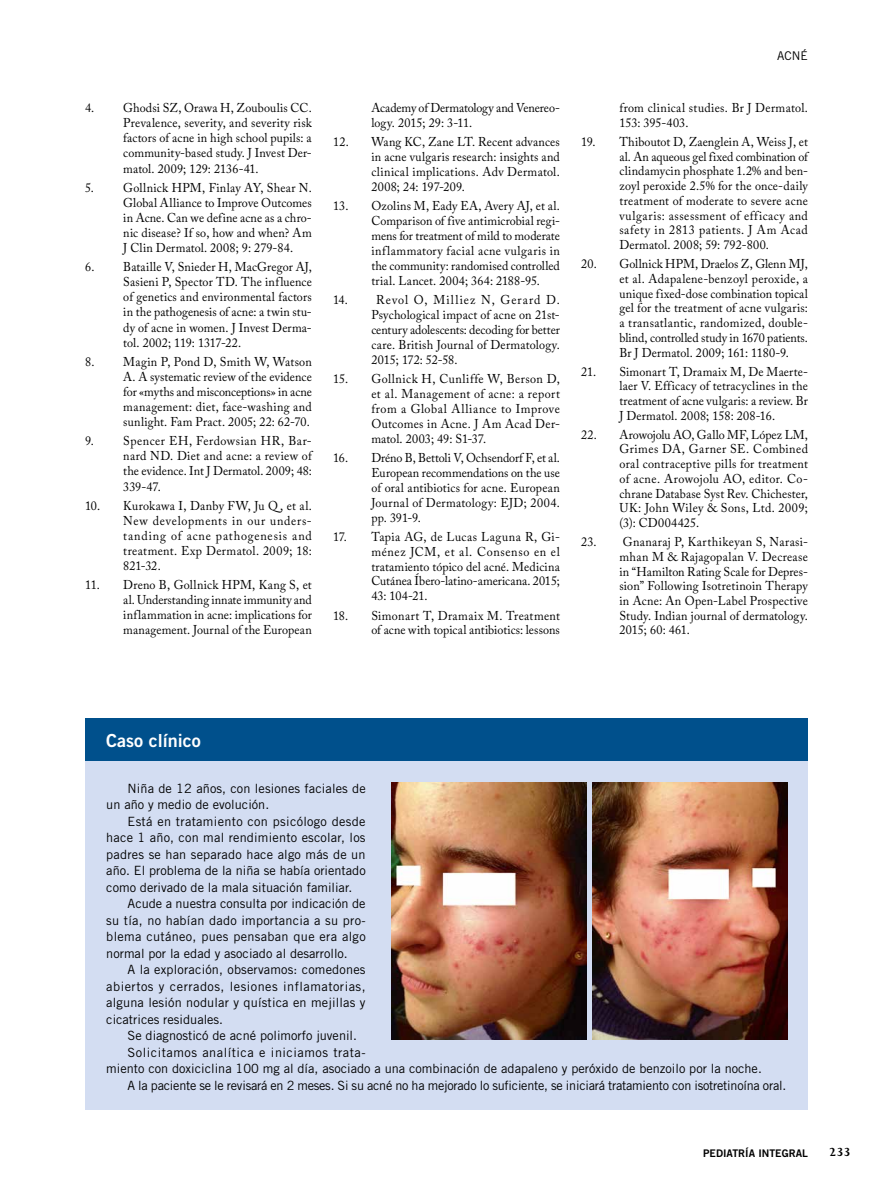
<style>
.page{position:relative;width:893px;height:1191px;background:#fff}
.page>*{position:absolute;margin:0;border:0;box-sizing:border-box;transform-origin:0 0}
.t1{font:18px "Trade Gothic Bold Two";color:#fff}
.t2{font:700 13.5px "Joanna MT Std";color:#000}
.t3{font:12.75px/14.7px "Adobe Caslon Pro";letter-spacing:.015em;color:#000;text-align:justify;scale:.95 1}
.t4{font:12.75px/16.5px "Trade Gothic";color:#000;text-align:justify}
.t5{font:12.75px/14.9px "Adobe Caslon Pro";letter-spacing:-.01em;color:#000;scale:.95 1}
.t6{font:12.75px "Trade Gothic";letter-spacing:.04em;color:#000}
.t7{font:12px "Trade Gothic";color:#000}
.t8{font:10.5px "Trade Gothic Bold Two";color:#000}
</style>
<div class="page">
<div style="left:85px;top:760px;width:723px;height:350px;background:#d3ddf2"></div>
<div style="left:85px;top:718px;width:723px;height:43px;background:#00508c"></div>
<img style="left:391px;top:782px;width:195px;height:257px">
<img style="left:592px;top:782px;width:195px;height:257px">
<p class="t3" style="left:123px;top:100px;width:200px;text-indent:-38px">4. Ghodsi SZ, Orawa H, Zouboulis CC.<br>Prevalence, severity, and severity risk factors of acne in high school pupils: a community-based study. J Invest Der&shy;matol. 2009; 129: 2136-41.</p>
<p class="t3" style="left:123px;top:180px;width:200px;text-indent:-38px">5. Gollnick HPM, Finlay AY, Shear N.<br>Global Alliance to Improve Outcomes in Acne. Can we define acne as a chro&shy;nic disease? If so, how and when? Am J Clin Dermatol. 2008; 9: 279-84.</p>
<p class="t3" style="left:123px;top:259px;width:200px;text-indent:-38px">6. Bataille V, Snieder H, MacGregor AJ, Sasieni P, Spector TD. The influence of genetics and environmental factors in the pathogenesis of acne: a twin stu&shy;dy of acne in women. J Invest Derma&shy;tol. 2002; 119: 1317-22.</p>
<p class="t3" style="left:123px;top:354px;width:200px;text-indent:-38px">8. Magin P, Pond D, Smith W, Watson A. A systematic review of the evidence for «myths and misconceptions» in acne management: diet, face-washing and sunlight. Fam Pract. 2005; 22: 62-70.</p>
<p class="t3" style="left:123px;top:433px;width:200px;text-indent:-38px">9. Spencer EH, Ferdowsian HR, Bar&shy;nard ND. Diet and acne: a review of the evidence. Int J Dermatol. 2009; 48:<br>339-47.</p>
<p class="t3" style="left:123px;top:498px;width:200px;text-indent:-38px">10. Kurokawa I, Danby FW, Ju Q , et al.<br>New developments in our unders&shy;tanding of acne pathogenesis and treatment. Exp Dermatol. 2009; 18:<br>821-32.</p>
<p class="t3" style="left:123px;top:577px;width:200px;text-indent:-38px">11. Dreno B, Gollnick HPM, Kang S, et al. Understanding innate immunity and inflammation in acne: implications for management. Journal of the European</p>
<p class="t5" style="left:371px;top:100px;width:200px">Academy of Dermatology and Venereo&shy;logy. 2015; 29: 3-11.</p>
<p class="t3" style="left:371px;top:135px;width:200px;text-indent:-38px">12. Wang KC, Zane LT. Recent advances in acne vulgaris research: insights and clinical implications. Adv Dermatol.<br>2008; 24: 197-209.</p>
<p class="t3" style="left:371px;top:198px;width:200px;text-indent:-38px">13. Ozolins M, Eady EA, Avery AJ, et al.<br>Comparison of five antimicrobial regi&shy;mens for treatment of mild to moderate inflammatory facial acne vulgaris in the community: randomised controlled trial. Lancet. 2004; 364: 2188-95.</p>
<p class="t3" style="left:371px;top:292px;width:200px;text-indent:-38px">14. Revol O, Milliez N, Gerard D.<br>Psychological impact of acne on 21st‐ century adolescents: decoding for better care. British Journal of Dermatology.<br>2015; 172: 52-58.</p>
<p class="t3" style="left:371px;top:371px;width:200px;text-indent:-38px">15. Gollnick H, Cunliffe W, Berson D, et al. Management of acne: a report from a Global Alliance to Improve Outcomes in Acne. J Am Acad Der&shy;matol. 2003; 49: S1-37.</p>
<p class="t3" style="left:371px;top:450px;width:200px;text-indent:-38px">16. Dréno B, Bettoli V, Ochsendorf F, et al.<br>European recommendations on the use of oral antibiotics for acne. European Journal of Dermatology: EJD; 2004. pp. 391-9.</p>
<p class="t3" style="left:371px;top:529px;width:200px;text-indent:-38px">17. Tapia AG, de Lucas Laguna R, Gi&shy;ménez JCM, et al. Consenso en el tratamiento tópico del acné. Medicina Cutánea Íbero-latino-americana. 2015; 43: 104-21.</p>
<p class="t3" style="left:333px;top:608px;width:240px;text-align:right">18. Simonart T, Dramaix M. Treatment of acne with topical antibiotics: lessons</p>
<p class="t7" style="left:777px;top:49px;width:32px">Acné</p>
<p class="t3" style="left:619px;top:101px;width:200px">from clinical studies. Br J Dermatol.<br>153: 395-403.</p>
<p class="t3" style="left:619px;top:134px;width:200px;text-indent:-38px">19. Thiboutot D, Zaenglein A, Weiss J, et al. An aqueous gel fixed combination of clindamycin phosphate 1.2% and ben&shy;zoyl peroxide 2.5% for the once-daily treatment of moderate to severe acne vulgaris: assessment of efficacy and safety in 2813 patients. J Am Acad Dermatol. 2008; 59: 792-800.</p>
<p class="t3" style="left:619px;top:256px;width:200px;text-indent:-38px">20. Gollnick HPM, Draelos Z, Glenn MJ, et al. Adapalene-benzoyl peroxide, a unique fixed-dose combination topical gel for the treatment of acne vulgaris: a transatlantic, randomized, double&shy;blind, controlled study in 1670 patients.<br>Br J Dermatol. 2009; 161: 1180-9.</p>
<p class="t3" style="left:619px;top:364px;width:200px;text-indent:-38px">21. Simonart T, Dramaix M, De Maerte&shy;laer V. Efficacy of tetracyclines in the treatment of acne vulgaris: a review. Br J Dermatol. 2008; 158: 208-16.</p>
<p class="t3" style="left:619px;top:427px;width:200px;text-indent:-38px">22. Arowojolu AO, Gallo MF, López LM, Grimes DA, Garner SE. Combined oral contraceptive pills for treatment of acne. Arowojolu AO, editor. Co&shy;chrane Database Syst Rev. Chichester, UK: John Wiley &amp; Sons, Ltd. 2009; (3): CD004425.</p>
<p class="t3" style="left:619px;top:534px;width:200px;text-indent:-38px">23. Gnanaraj P, Karthikeyan S, Narasi&shy;mhan M &amp; Rajagopalan V. Decrease in “Hamilton Rating Scale for Depres&shy;sion” Following Isotretinoin Therapy in Acne: An Open-Label Prospective Study. Indian journal of dermatology.<br>2015; 60: 461.</p>
<h1 class="t1" style="left:106px;top:729px;width:96px">Caso clínico</h1>
<p class="t4" style="left:106px;top:779px;width:261px;text-indent:21px">Niña de 12 años, con lesiones faciales de un año y medio de evolución.</p>
<p class="t4" style="left:106px;top:812px;width:261px;text-indent:21px">Está en tratamiento con psicólogo desde hace 1 año, con mal rendimiento escolar, los padres se han separado hace algo más de un año. El problema de la niña se había orientado como derivado de la mala situación familiar.</p>
<p class="t4" style="left:106px;top:895px;width:261px;text-indent:21px">Acude a nuestra consulta por indicación de su tía, no habían dado importancia a su pro&shy;blema cutáneo, pues pensaban que era algo normal por la edad y asociado al desarrollo.</p>
<p class="t4" style="left:106px;top:961px;width:261px;text-indent:21px">A la exploración, observamos: comedones abiertos y cerrados, lesiones inflamatorias, alguna lesión nodular y quística en mejillas y cicatrices residuales.</p>
<p class="t4" style="left:128px;top:1027px;width:231px">Se diagnosticó de acné polimorfo juvenil.</p>
<p class="t6" style="left:128px;top:1044px;width:240px">Solicitamos analítica e iniciamos trata-</p>
<p class="t4" style="left:106px;top:1060px;width:657px">miento con doxiciclina 100 mg al día, asociado a una combinación de adapaleno y peróxido de benzoilo por la noche.</p>
<p class="t4" style="left:128px;top:1076px;width:660px">A la paciente se le revisará en 2 meses. Si su acné no ha mejorado lo suficiente, se iniciará tratamiento con isotretinoína oral.</p>
<p class="t8" style="left:703px;top:1146px;width:106px">PEDIATRÍA INTEGRAL</p>
<p class="t2" style="left:829px;top:1144px;width:23px">233</p>
</div>
